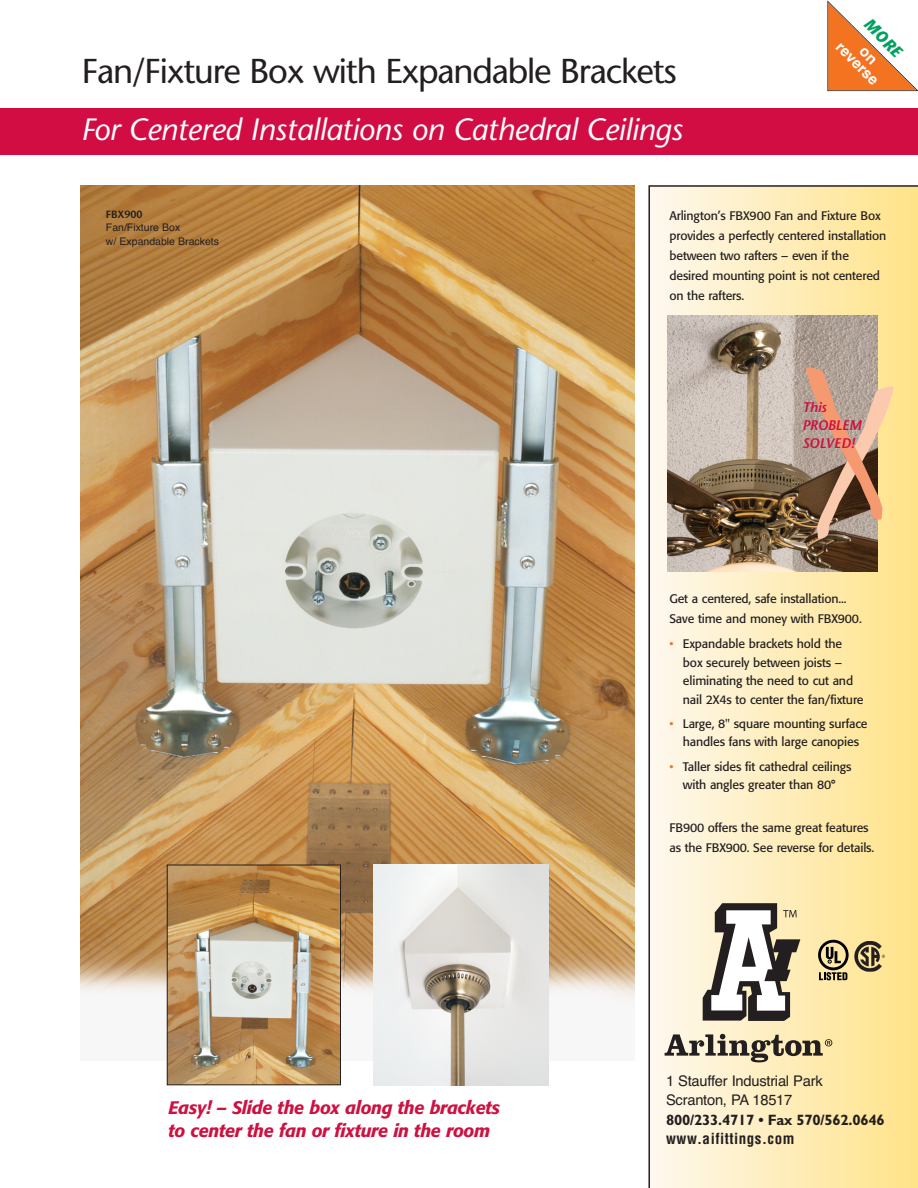
<style>
.page{position:relative;width:918px;height:1188px;background:#fff}
.page>*{position:absolute;margin:0;border:0;box-sizing:border-box;transform-origin:0 0}
.t1{font:201.6px "Mistral";color:#fbc9ae}
.t2{font:34.5px "Stone Sans";letter-spacing:-.035em;color:#231f20}
.t3{font:italic 30.75px "Stone Sans";letter-spacing:-.01em;color:#fff}
.t4{font:italic 500 18px/22.5px "Formata";letter-spacing:-.015em;color:#cd1141}
.t5{font:italic 700 16.5px "Stone Sans";color:#00a261}
.t6{font:700 15px "Gill Sans";letter-spacing:-.015em;color:#231f20}
.t7{font:700 condensed 15px "Helvetica";letter-spacing:.035em;color:#231f20}
.t8{font:700 15px/13.5px "Helvetica";color:#fff;text-align:center}
.t9{font:14.7px/19.5px "Helvetica";letter-spacing:-.015em;color:#231f20}
.t10{font:italic 600 13.95px/18px "Stone Sans";letter-spacing:-.01em;color:#cd1141}
.t11{font:12.3px/20px "Formata";letter-spacing:-.01em;color:#231f20}
.t12{font:10.5px/13.5px "Helvetica";color:#231f20}
.t13{font:600 10.5px "Stone Sans";letter-spacing:-.01em;color:#231f20}
.s1{color:#f47321}
</style>
<div class="page">
<svg style="left:648px;top:185px;width:270px;height:1003px;background:#fceab7"></svg>
<svg style="left:665px;top:1034px;width:167px;height:28px;background:#b3a88e"></svg>
<svg style="left:703px;top:903px;width:97px;height:118px"></svg>
<div style="left:0;top:109px;width:918px;height:46px;background:#d20d44"></div>
<svg style="left:827px;top:0;width:91px;height:92px"></svg>
<img style="left:80px;top:185px;width:555px;height:876px">
<img style="left:169px;top:867px;width:170px;height:216px">
<div style="left:167px;top:865px;width:174px;height:220px;border:1px solid #231f20"></div>
<img style="left:373px;top:865px;width:176px;height:220px">
<img style="left:852px;top:941px;width:32px;height:30px">
<svg style="left:818px;top:940px;width:31px;height:40px"></svg>
<img style="left:668px;top:315px;width:209px;height:257px">
<svg style="left:806px;top:367px;width:77px;height:152px;background:#948270"></svg>
<h2 class="t2" style="left:82px;top:58px;width:597px">Fan/Fixture Box with Expandable Brackets</h2>
<h3 class="t3" style="left:81px;top:118px;width:603px">For Centered Installations on Cathedral Ceilings</h3>
<h3 class="t5" style="left:871px;top:17px;width:48px;rotate:45deg">MORE</h3>
<p class="t8" style="left:853px;top:30px;width:55px;rotate:45deg">on reverse</p>
<p class="t13" style="left:106px;top:210px;width:38px">FBX900</p>
<p class="t12" style="left:106px;top:221px;width:115px">Fan/Fixture Box<br>w/ Expandable Brackets</p>
<h3 class="t4" style="left:168px;top:1098px;width:333px">Easy! – Slide the box along the brackets to center the fan or fixture in the room</h3>
<p class="t11" style="left:669px;top:207px;width:218px">Arlington’s FBX900 Fan and Fixture Box provides a perfectly centered installation between two rafters – even if the desired mounting point is not centered on the rafters.</p>
<h1 class="t1" style="left:812px;top:346px;width:78px">/</h1>
<p class="t10" style="left:802px;top:399px;width:61px">This<br>PROBLEM<br>SOLVED!</p>
<p class="t11" style="left:669px;top:589px;width:194px">Get a centered, safe installation...<br>Save time and money with FBX900.</p>
<p class="t11" style="left:683px;top:636px;width:182px;line-height:18.5px;text-indent:-13px"><span class="s1">•</span> Expandable brackets hold the box securely between joists – eliminating the need to cut and nail 2X4s to center the fan/fixture</p>
<p class="t11" style="left:669px;top:715px;width:200px;line-height:18.5px;text-align:center"><span class="s1">•</span> Large, 8" square mounting surface handles fans with large canopies</p>
<p class="t11" style="left:669px;top:758px;width:184px;line-height:18.5px;text-align:center"><span class="s1">•</span> Taller sides fit cathedral ceilings with angles greater than 80°</p>
<p class="t11" style="left:669px;top:818px;width:206px">FB900 offers the same great features as the FBX900. See reverse for details.</p>
<p class="t9" style="left:666px;top:1071px;width:158px">1 Stauffer Industrial Park<br>Scranton, PA 18517</p>
<p class="t6" style="left:666px;top:1111px;width:220px">800/233.4717 • Fax 570/562.0646</p>
<p class="t7" style="left:666px;top:1130px;width:130px">www.aifittings.com</p>
</div>
